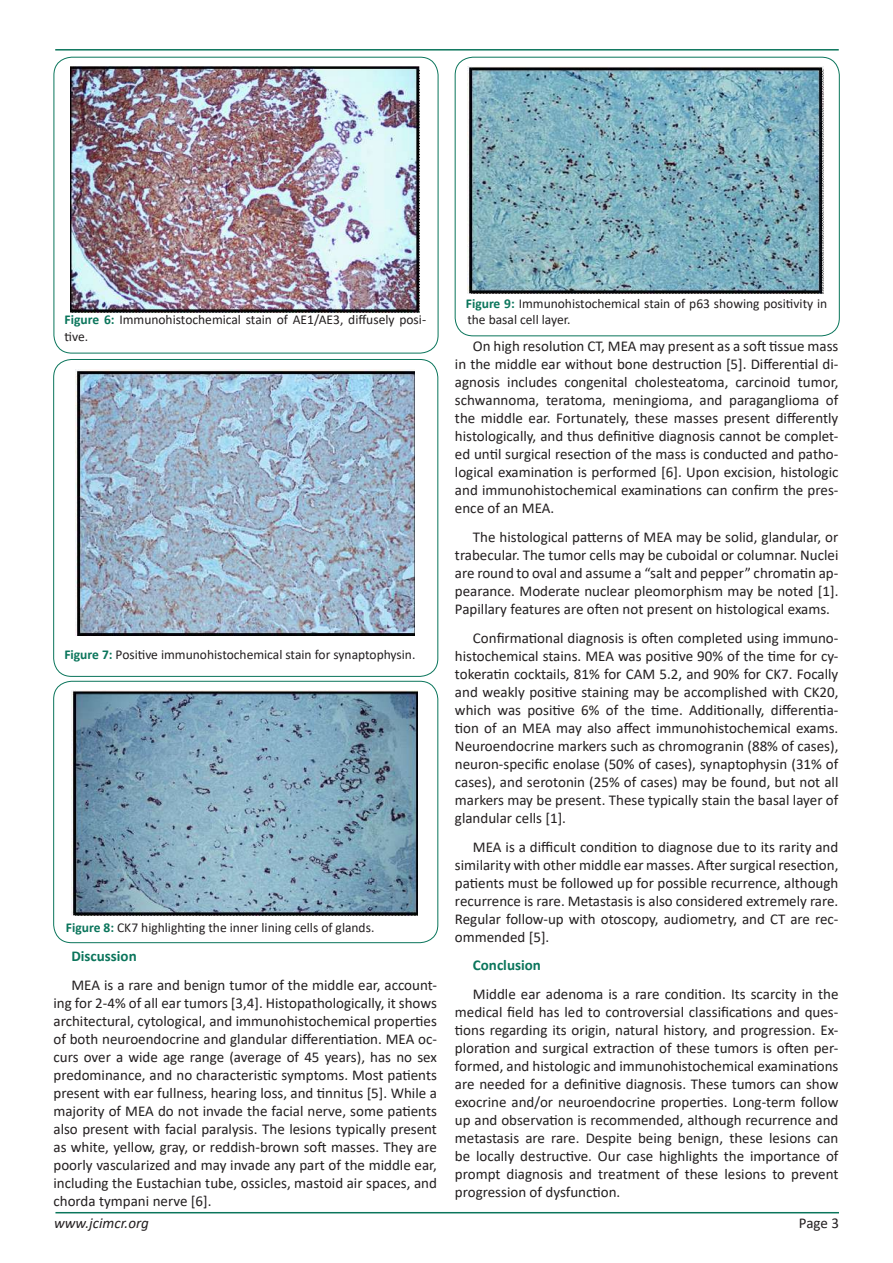
<style>
.page{position:relative;width:893px;height:1263px;background:#fff}
.page>*{position:absolute;margin:0;border:0;box-sizing:border-box;transform-origin:0 0}
.t1{font:15px/18px "Calibri";color:#231f20;text-align:justify}
.t2{font:700 15px "Calibri";color:#0a755b}
.t3{font:italic 15px "Calibri";color:#231f20}
.t4{font:13.5px/16.5px "Calibri";color:#231f20}
.s1{font-weight:700;color:#0a755b}
</style>
<div class="page">
<hr style="left:55px;top:1212px;width:784px;height:1px;background:#0a755b">
<hr style="left:55px;top:49px;width:784px;height:2px;background:#0a755b">
<div style="left:54px;top:57px;width:384px;height:296px;border:1px solid #0a755b;border-radius:18px"></div>
<div style="left:53px;top:359px;width:385px;height:317px;border:1px solid #0a755b;border-radius:18px"></div>
<div style="left:53px;top:681px;width:385px;height:262px;border:1px solid #0a755b;border-radius:18px"></div>
<div style="left:455px;top:57px;width:384px;height:279px;border:1px solid #0a755b;border-radius:18px"></div>
<img style="left:70px;top:66px;width:349px;height:246px">
<img style="left:75px;top:369px;width:340px;height:266px">
<img style="left:72px;top:691px;width:346px;height:224px">
<img style="left:468px;top:67px;width:355px;height:226px">
<p class="t4" style="left:65px;top:311px;width:363px"><span class="s1">Figure 6:</span> Immunohistochemical stain of AE1/AE3, diffusely posi&shy;tive.</p>
<p class="t4" style="left:64px;top:646px;width:353px"><span class="s1">Figure 7:</span> Positive immunohistochemical stain for synaptophysin.</p>
<p class="t4" style="left:66px;top:918px;width:310px"><span class="s1">Figure 8:</span> CK7 highlighting the inner lining cells of glands.</p>
<p class="t2" style="left:71px;top:945px;width:67px">Discussion</p>
<p class="t1" style="left:53px;top:975px;width:385px;text-indent:18px">MEA is a rare and benign tumor of the middle ear, account&shy;ing for 2-4% of all ear tumors [3,4]. Histopathologically, it shows architectural, cytological, and immunohistochemical properties of both neuroendocrine and glandular differentiation. MEA oc&shy;curs over a wide age range (average of 45 years), has no sex predominance, and no characteristic symptoms. Most patients present with ear fullness, hearing loss, and tinnitus [5]. While a majority of MEA do not invade the facial nerve, some patients also present with facial paralysis. The lesions typically present as white, yellow, gray, or reddish-brown soft masses. They are poorly vascularized and may invade any part of the middle ear, including the Eustachian tube, ossicles, mastoid air spaces, and chorda tympani nerve [6].</p>
<p class="t4" style="left:466px;top:294px;width:363px"><span class="s1">Figure 9:</span> Immunohistochemical stain of p63 showing positivity in the basal cell layer.</p>
<p class="t1" style="left:455px;top:337px;width:385px;text-indent:18px">On high resolution CT, MEA may present as a soft tissue mass in the middle ear without bone destruction [5]. Differential di&shy;agnosis includes congenital cholesteatoma, carcinoid tumor, schwannoma, teratoma, meningioma, and paraganglioma of the middle ear. Fortunately, these masses present differently histologically, and thus definitive diagnosis cannot be complet&shy;ed until surgical resection of the mass is conducted and patho&shy;logical examination is performed [6]. Upon excision, histologic and immunohistochemical examinations can confirm the pres&shy;ence of an MEA.</p>
<p class="t1" style="left:455px;top:527px;width:385px;text-indent:18px">The histological patterns of MEA may be solid, glandular, or trabecular. The tumor cells may be cuboidal or columnar. Nuclei are round to oval and assume a “salt and pepper” chromatin ap&shy;pearance. Moderate nuclear pleomorphism may be noted [1].<br>Papillary features are often not present on histological exams.</p>
<p class="t1" style="left:455px;top:628px;width:385px;text-indent:18px">Confirmational diagnosis is often completed using immuno&shy;histochemical stains. MEA was positive 90% of the time for cy&shy;tokeratin cocktails, 81% for CAM 5.2, and 90% for CK7. Focally and weakly positive staining may be accomplished with CK20, which was positive 6% of the time. Additionally, differentia&shy;tion of an MEA may also affect immunohistochemical exams.<br>Neuroendocrine markers such as chromogranin (88% of cases), neuron-specific enolase (50% of cases), synaptophysin (31% of cases), and serotonin (25% of cases) may be found, but not all markers may be present. These typically stain the basal layer of glandular cells [1].</p>
<p class="t1" style="left:455px;top:837px;width:385px;text-indent:18px">MEA is a difficult condition to diagnose due to its rarity and similarity with other middle ear masses. After surgical resection, patients must be followed up for possible recurrence, although recurrence is rare. Metastasis is also considered extremely rare.<br>Regular follow-up with otoscopy, audiometry, and CT are rec&shy;ommended [5].</p>
<p class="t2" style="left:473px;top:955px;width:69px">Conclusion</p>
<p class="t1" style="left:455px;top:985px;width:385px;text-indent:18px">Middle ear adenoma is a rare condition. Its scarcity in the medical field has led to controversial classifications and ques&shy;tions regarding its origin, natural history, and progression. Ex&shy;ploration and surgical extraction of these tumors is often per&shy;formed, and histologic and immunohistochemical examinations are needed for a definitive diagnosis. These tumors can show exocrine and/or neuroendocrine properties. Long-term follow up and observation is recommended, although recurrence and metastasis are rare. Despite being benign, these lesions can be locally destructive. Our case highlights the importance of prompt diagnosis and treatment of these lesions to prevent progression of dysfunction.</p>
<p class="t3" style="left:54px;top:1212px;width:96px">www.jcimcr.org</p>
<p class="t1" style="left:799px;top:1213px;width:42px">Page 3</p>
</div>
